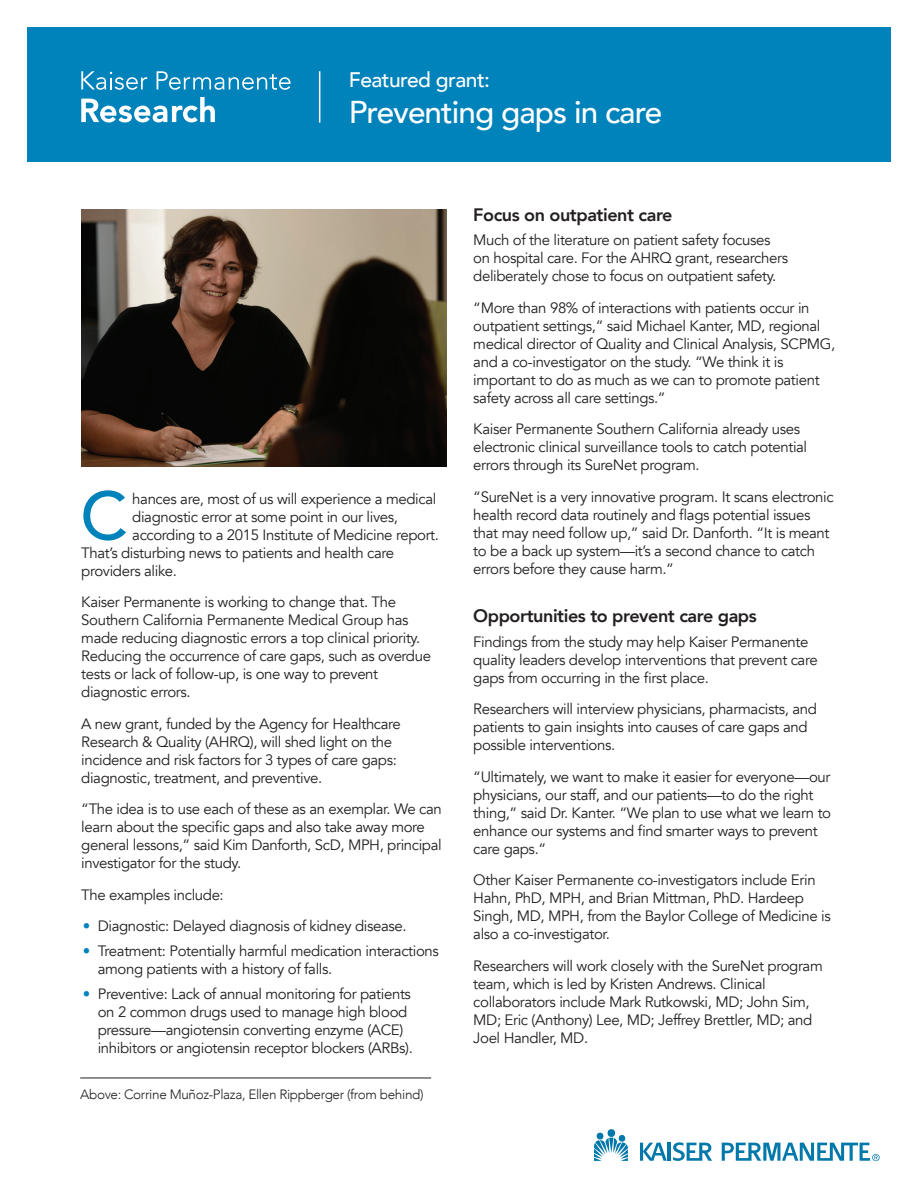
<style>
.page{position:relative;width:918px;height:1188px;background:#fff}
.page>*{position:absolute;margin:0;border:0;box-sizing:border-box;transform-origin:0 0}
.t1{font:500 67.5px "Avenir";color:#0082bb}
.t2{font:500 31.5px "Avenir";letter-spacing:-.03em;color:#fff}
.t3{font:500 21px "Avenir";letter-spacing:-.025em;color:#fff}
.t4{font:800 18px "Avenir";letter-spacing:-.025em;color:#231f20}
.t5{font:15px/18px "Avenir";letter-spacing:-.025em;color:#231f20}
.t6{font:300 13.5px "Avenir";letter-spacing:-.025em;color:#231f20}
.s1{color:#0082bb}
</style>
<div class="page">
<div style="left:27px;top:27px;width:864px;height:135px;background:#0082bb"></div>
<hr style="left:80px;top:1078px;width:351px;height:1px;background:#231f20">
<svg style="left:594px;top:1131px;width:34px;height:30px"></svg>
<div style="left:608px;top:1129px;width:7px;height:8px;background:#0078aa;border-radius:50%"></div>
<hr style="left:668px;top:1143px;width:3px;height:18px;background:#0078aa">
<svg style="left:640px;top:1143px;width:27px;height:18px"></svg>
<svg style="left:673px;top:1142px;width:39px;height:19px"></svg>
<svg style="left:722px;top:1143px;width:158px;height:18px"></svg>
<svg style="left:81px;top:71px;width:66px;height:19px"></svg>
<svg style="left:157px;top:71px;width:134px;height:19px"></svg>
<svg style="left:81px;top:97px;width:134px;height:26px"></svg>
<hr style="left:319px;top:71px;width:1px;height:52px;background:#fff">
<img style="left:81px;top:210px;width:366px;height:257px">
<h3 class="t3" style="left:349px;top:61px;width:143px">Featured grant:</h3>
<h2 class="t2" style="left:349px;top:84px;width:315px">Preventing gaps in care</h2>
<h1 class="t1" style="left:80px;top:457px;width:49px">C</h1>
<p class="t5" style="left:132px;top:490px;width:306px">hances are, most of us will experience a medical</p>
<p class="t5" style="left:132px;top:508px;width:267px">diagnostic error at some point in our lives,</p>
<p class="t5" style="left:132px;top:526px;width:308px">according to a 2015 Institute of Medicine report.</p>
<p class="t5" style="left:81px;top:544px;width:314px">That’s disturbing news to patients and health care</p>
<p class="t5" style="left:81px;top:562px;width:97px">providers alike.</p>
<p class="t5" style="left:81px;top:593px;width:351px">Kaiser Permanente is working to change that. The Southern California Permanente Medical Group has made reducing diagnostic errors a top clinical priority.<br>Reducing the occurrence of care gaps, such as overdue tests or lack of follow-up, is one way to prevent diagnostic errors.</p>
<p class="t5" style="left:81px;top:715px;width:321px">A new grant, funded by the Agency for Healthcare Research &amp; Quality (AHRQ), will shed light on the incidence and risk factors for 3 types of care gaps: diagnostic, treatment, and preventive.</p>
<p class="t5" style="left:81px;top:800px;width:362px">“The idea is to use each of these as an exemplar. We can learn about the specific gaps and also take away more general lessons,” said Kim Danforth, ScD, MPH, principal investigator for the study.</p>
<p class="t5" style="left:81px;top:886px;width:144px">The examples include:</p>
<p class="t5" style="left:83px;top:917px;width:325px"><span class="s1">•</span> Diagnostic: Delayed diagnosis of kidney disease.</p>
<p class="t5" style="left:98px;top:942px;width:343px;text-indent:-15px"><span class="s1">•</span> Treatment: Potentially harmful medication interactions among patients with a history of falls.</p>
<p class="t5" style="left:98px;top:985px;width:317px;text-indent:-15px"><span class="s1">•</span> Preventive: Lack of annual monitoring for patients on 2 common drugs used to manage high blood pressure—angiotensin converting enzyme (ACE) inhibitors or angiotensin receptor blockers (ARBs).</p>
<p class="t6" style="left:80px;top:1086px;width:345px">Above: Corrine Muñoz-Plaza, Ellen Rippberger (from behind)</p>
<p class="t4" style="left:473px;top:200px;width:201px">Focus on outpatient care</p>
<p class="t5" style="left:473px;top:232px;width:316px">Much of the literature on patient safety focuses on hospital care. For the AHRQ grant, researchers deliberately chose to focus on outpatient safety.</p>
<p class="t5" style="left:473px;top:299px;width:364px">“More than 98% of interactions with patients occur in outpatient settings,” said Michael Kanter, MD, regional medical director of Quality and Clinical Analysis, SCPMG, and a co-investigator on the study. “We think it is important to do as much as we can to promote patient safety across all care settings.”</p>
<p class="t5" style="left:473px;top:421px;width:335px">Kaiser Permanente Southern California already uses electronic clinical surveillance tools to catch potential errors through its SureNet program.</p>
<p class="t5" style="left:473px;top:488px;width:362px">“SureNet is a very innovative program. It scans electronic health record data routinely and flags potential issues that may need follow up,” said Dr. Danforth. “It is meant to be a back up system—it’s a second chance to catch errors before they cause harm.”</p>
<p class="t4" style="left:473px;top:602px;width:285px">Opportunities to prevent care gaps</p>
<p class="t5" style="left:473px;top:633px;width:346px">Findings from the study may help Kaiser Permanente quality leaders develop interventions that prevent care gaps from occurring in the first place.</p>
<p class="t5" style="left:473px;top:700px;width:345px">Researchers will interview physicians, pharmacists, and patients to gain insights into causes of care gaps and possible interventions.</p>
<p class="t5" style="left:473px;top:768px;width:359px">“Ultimately, we want to make it easier for everyone—our physicians, our staff, and our patients—to do the right thing,” said Dr. Kanter. “We plan to use what we learn to enhance our systems and find smarter ways to prevent care gaps.”</p>
<p class="t5" style="left:473px;top:871px;width:359px">Other Kaiser Permanente co-investigators include Erin Hahn, PhD, MPH, and Brian Mittman, PhD. Hardeep Singh, MD, MPH, from the Baylor College of Medicine is also a co-investigator.</p>
<p class="t5" style="left:473px;top:957px;width:351px">Researchers will work closely with the SureNet program team, which is led by Kristen Andrews. Clinical collaborators include Mark Rutkowski, MD; John Sim, MD; Eric (Anthony) Lee, MD; Jeffrey Brettler, MD; and Joel Handler, MD.</p>
</div>
